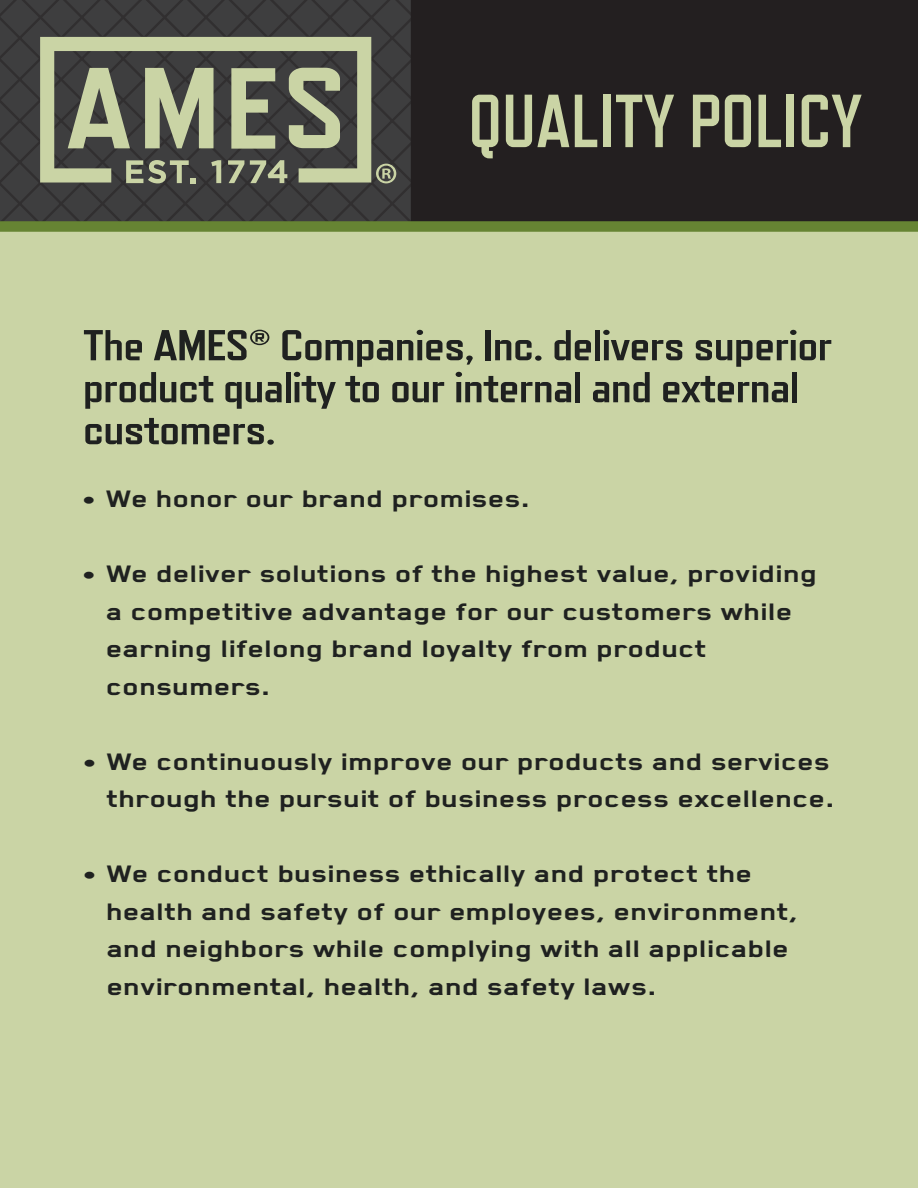
<style>
.page{position:relative;width:918px;height:1188px;background:#fff}
.page>*{position:absolute;margin:0;border:0;box-sizing:border-box;transform-origin:0 0}
.t1{font:700 75px "Refrigerator";color:#cad4a5}
.t2{font:700 43.2px/42px "Refrigerator";letter-spacing:-.025em;color:#1f2120;scale:1.25 1}
.t3{font:700 27.6px/37.5px "Blender Pro";color:#1f2120;scale:1.25 1}
</style>
<div class="page">
<div style="left:0;top:230px;width:918px;height:958px;background:#cad4a5"></div>
<svg style="left:0;top:0;width:411px;height:221px;background:#3c3b3c"></svg>
<svg style="left:40px;top:37px;width:331px;height:146px;background:#7e826d"></svg>
<svg style="left:376px;top:164px;width:20px;height:19px"></svg>
<div style="left:411px;top:0;width:507px;height:221px;background:#231f20"></div>
<div style="left:0;top:221px;width:918px;height:11px;background:#668433"></div>
<h1 class="t1" style="left:468px;top:79px;width:395px">QUALITY POLICY</h1>
<h2 class="t2" style="left:83px;top:324px;width:602px">The AMES® Companies, Inc. delivers superior product quality to our internal and external customers.</h2>
<p class="t3" style="left:83px;top:480px;width:361px">• We honor our brand promises.</p>
<p class="t3" style="left:107px;top:555px;width:571px;text-indent:-24px">• We deliver solutions of the highest value, providing a competitive advantage for our customers while earning lifelong brand loyalty from product consumers.</p>
<p class="t3" style="left:83px;top:742px;width:604px;text-align:right">• We continuously improve our products and services through the pursuit of business process excellence.</p>
<p class="t3" style="left:108px;top:855px;width:555px;text-indent:-24px">• We conduct business ethically and protect the health and safety of our employees, environment, and neighbors while complying with all applicable environmental, health, and safety laws.</p>
</div>
